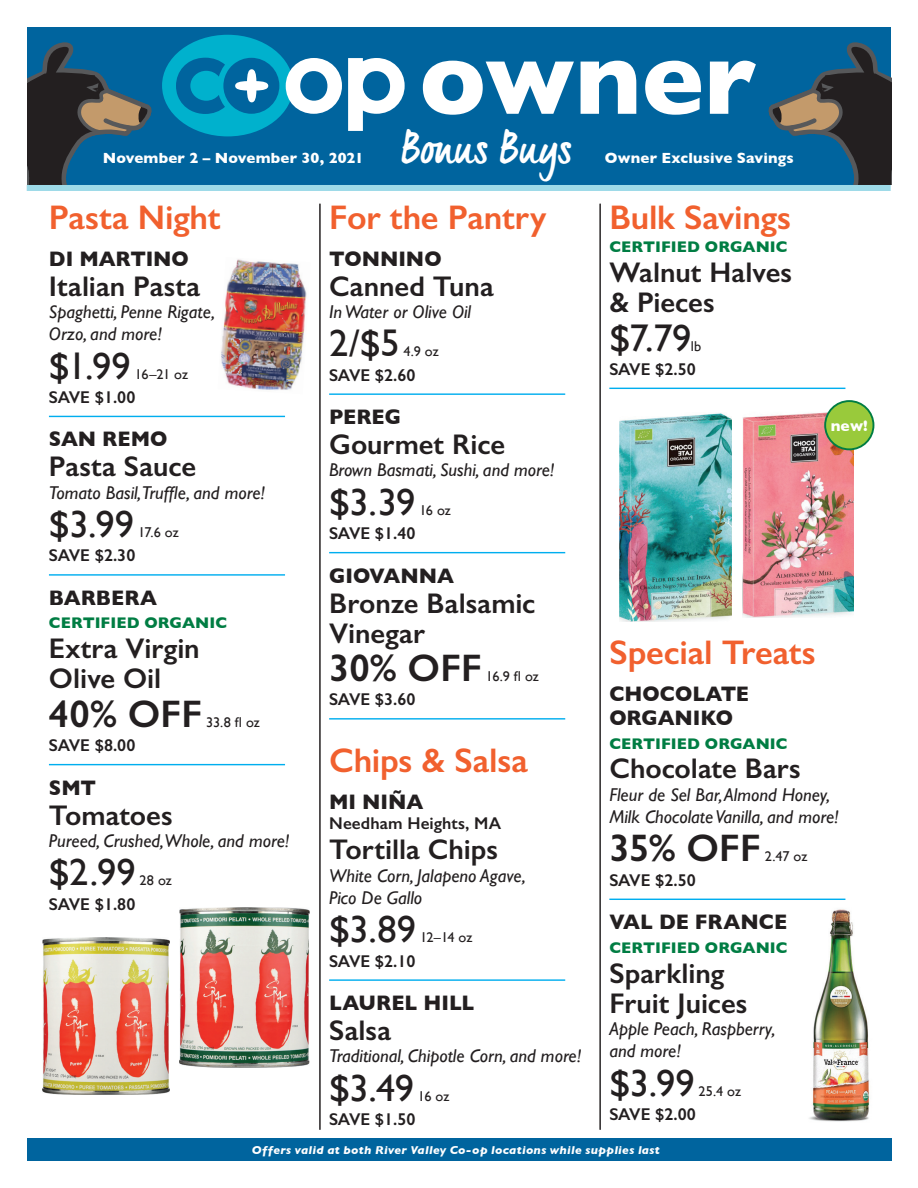
<style>
.page{position:relative;width:918px;height:1188px;background:#fff}
.page>*{position:absolute;margin:0;border:0;box-sizing:border-box;transform-origin:0 0}
.t1{font:700 105px "Gill Sans";color:#fff}
.t2{font:700 44.25px "Quintus";letter-spacing:.03em;color:#fff}
.t3{font:38.55px "Gill Sans";color:#231f20}
.t4{font:600 38.55px "Gill Sans";letter-spacing:.005em;color:#231f20}
.t5{font:600 34.2px "Gill Sans";letter-spacing:-.005em;color:#f1602e}
.t6{font:600 28.5px/30px "Gill Sans";color:#231f20}
.t7{font:700 21.45px/24.3px "Gill Sans";letter-spacing:-.005em;color:#231f20;scale:.95 1}
.t8{font:italic 18.6px/22.2px "Gill Sans";color:#231f20}
.t9{font:600 17.1px "Gill Sans";color:#231f20}
.t10{font:700 15.75px "Gill Sans";letter-spacing:.005em;color:#007d43}
.t11{font:700 15.45px "Gill Sans";color:#fff}
.t12{font:700 15px "Gill Sans";letter-spacing:.01em;color:#fff}
.t13{font:14.25px "Gill Sans";color:#231f20}
.t14{font:italic 700 11.55px "Gill Sans";letter-spacing:.02em;color:#fff;scale:1.05 1}
</style>
<div class="page">
<div style="left:27px;top:27px;width:864px;height:158px;background:#00649e"></div>
<svg style="left:768px;top:42px;width:123px;height:143px"></svg>
<div style="left:162px;top:35px;width:131px;height:101px;background:#00b1cd;border-radius:50%"></div>
<svg style="left:286px;top:58px;width:56px;height:56px"></svg>
<svg style="left:348px;top:58px;width:57px;height:73px"></svg>
<svg style="left:27px;top:40px;width:252px;height:145px"></svg>
<div style="left:27px;top:185px;width:864px;height:6px;background:#9ddae8"></div>
<div style="left:27px;top:1138px;width:865px;height:23px;background:#00649e"></div>
<hr style="left:49px;top:416px;width:236px;height:1px;background:#00aeef">
<hr style="left:49px;top:574px;width:236px;height:2px;background:#00aeef">
<hr style="left:49px;top:764px;width:236px;height:1px;background:#00aeef">
<hr style="left:329px;top:393px;width:236px;height:2px;background:#00aeef">
<hr style="left:329px;top:552px;width:236px;height:1px;background:#00aeef">
<hr style="left:329px;top:718px;width:236px;height:2px;background:#00aeef">
<hr style="left:329px;top:979px;width:236px;height:2px;background:#00aeef">
<hr style="left:609px;top:388px;width:236px;height:1px;background:#00aeef">
<hr style="left:609px;top:899px;width:236px;height:1px;background:#00aeef">
<hr style="left:320px;top:204px;width:1px;height:926px;background:#231f20">
<hr style="left:600px;top:204px;width:1px;height:926px;background:#231f20">
<img style="left:619px;top:413px;width:113px;height:209px">
<img style="left:743px;top:412px;width:111px;height:205px">
<div style="left:825px;top:401px;width:48px;height:48px;background:#99ca3b;border-radius:50%"></div>
<div style="left:824px;top:400px;width:50px;height:50px;border:2px solid #007d43;border-radius:50%"></div>
<img style="left:42px;top:938px;width:128px;height:157px">
<img style="left:180px;top:907px;width:130px;height:160px">
<img style="left:221px;top:259px;width:86px;height:131px">
<img style="left:809px;top:909px;width:61px;height:213px">
<p class="t12" style="left:103px;top:146px;width:263px">November 2 – November 30, 2021</p>
<h1 class="t1" style="left:419px;top:-5px;width:338px">owner</h1>
<h2 class="t2" style="left:402px;top:113px;width:172px">Bonus Buys</h2>
<p class="t12" style="left:605px;top:146px;width:190px">Owner Exclusive Savings</p>
<h3 class="t5" style="left:49px;top:196px;width:173px">Pasta Night</h3>
<p class="t7" style="left:49px;top:246px;width:149px">DI MARTINO</p>
<h3 class="t6" style="left:49px;top:271px;width:153px">Italian Pasta</h3>
<p class="t8" style="left:49px;top:300px;width:168px">Spaghetti, Penne Rigate,<br>Orzo, and more!</p>
<h3 class="t3" style="left:49px;top:343px;width:83px">$1.99</h3>
<p class="t13" style="left:135px;top:365px;width:55px">16–21 oz</p>
<p class="t9" style="left:49px;top:387px;width:88px">SAVE $1.00</p>
<p class="t7" style="left:49px;top:427px;width:126px">SAN REMO</p>
<h3 class="t6" style="left:49px;top:451px;width:149px">Pasta Sauce</h3>
<p class="t8" style="left:49px;top:481px;width:218px">Tomato Basil,Truffle, and more!</p>
<h3 class="t3" style="left:49px;top:501px;width:87px">$3.99</h3>
<p class="t13" style="left:138px;top:524px;width:42px">17.6 oz</p>
<p class="t9" style="left:49px;top:545px;width:88px">SAVE $2.30</p>
<p class="t7" style="left:49px;top:585px;width:115px">BARBERA</p>
<p class="t10" style="left:49px;top:611px;width:180px">CERTIFIED ORGANIC</p>
<h3 class="t6" style="left:49px;top:633px;width:152px">Extra Virgin<br>Olive Oil</h3>
<h3 class="t4" style="left:49px;top:690px;width:155px">40% OFF</h3>
<p class="t13" style="left:206px;top:714px;width:55px">33.8 fl oz</p>
<p class="t9" style="left:49px;top:735px;width:88px">SAVE $8.00</p>
<p class="t7" style="left:49px;top:775px;width:51px">SMT</p>
<h3 class="t6" style="left:49px;top:800px;width:125px">Tomatoes</h3>
<p class="t8" style="left:49px;top:829px;width:242px">Pureed, Crushed,Whole, and more!</p>
<h3 class="t3" style="left:49px;top:850px;width:88px">$2.99</h3>
<p class="t13" style="left:140px;top:872px;width:34px">28 oz</p>
<p class="t9" style="left:49px;top:893px;width:88px">SAVE $1.80</p>
<h3 class="t5" style="left:329px;top:196px;width:219px">For the Pantry</h3>
<p class="t7" style="left:329px;top:246px;width:120px">TONNINO</p>
<h3 class="t6" style="left:329px;top:271px;width:166px">Canned Tuna</h3>
<p class="t8" style="left:329px;top:300px;width:143px">In Water or Olive Oil</p>
<h3 class="t3" style="left:329px;top:321px;width:72px">2/$5</h3>
<p class="t13" style="left:404px;top:343px;width:37px">4.9 oz</p>
<p class="t9" style="left:329px;top:364px;width:88px">SAVE $2.60</p>
<p class="t7" style="left:329px;top:404px;width:77px">PEREG</p>
<h3 class="t6" style="left:329px;top:429px;width:178px">Gourmet Rice</h3>
<p class="t8" style="left:329px;top:459px;width:227px">Brown Basmati, Sushi, and more!</p>
<h3 class="t3" style="left:329px;top:479px;width:88px">$3.39</h3>
<p class="t13" style="left:419px;top:502px;width:33px">16 oz</p>
<p class="t9" style="left:329px;top:523px;width:88px">SAVE $1.40</p>
<p class="t7" style="left:329px;top:563px;width:133px">GIOVANNA</p>
<h3 class="t6" style="left:329px;top:588px;width:208px">Bronze Balsamic<br>Vinegar</h3>
<h3 class="t4" style="left:329px;top:645px;width:154px">30% OFF</h3>
<p class="t13" style="left:486px;top:668px;width:54px">16.9 fl oz</p>
<p class="t9" style="left:329px;top:689px;width:88px">SAVE $3.60</p>
<h3 class="t5" style="left:329px;top:740px;width:200px">Chips &amp; Salsa</h3>
<p class="t7" style="left:329px;top:789px;width:101px">MI NIÑA</p>
<p class="t9" style="left:329px;top:813px;width:173px">Needham Heights, MA</p>
<h3 class="t6" style="left:329px;top:834px;width:170px">Tortilla Chips</h3>
<p class="t8" style="left:329px;top:864px;width:198px">White Corn, Jalapeno Agave,<br>Pico De Gallo</p>
<h3 class="t3" style="left:329px;top:907px;width:88px">$3.89</h3>
<p class="t13" style="left:420px;top:929px;width:54px">12–14 oz</p>
<p class="t9" style="left:329px;top:950px;width:88px">SAVE $2.10</p>
<p class="t7" style="left:329px;top:990px;width:154px">LAUREL HILL</p>
<h3 class="t6" style="left:329px;top:1015px;width:63px">Salsa</h3>
<p class="t8" style="left:329px;top:1045px;width:254px">Traditional, Chipotle Corn, and more!</p>
<h3 class="t3" style="left:329px;top:1065px;width:86px">$3.49</h3>
<p class="t13" style="left:418px;top:1088px;width:33px">16 oz</p>
<p class="t9" style="left:329px;top:1109px;width:88px">SAVE $1.50</p>
<h3 class="t5" style="left:609px;top:196px;width:183px">Bulk Savings</h3>
<p class="t10" style="left:609px;top:234px;width:180px">CERTIFIED ORGANIC</p>
<h3 class="t6" style="left:609px;top:257px;width:184px">Walnut Halves &amp; Pieces</h3>
<h3 class="t3" style="left:609px;top:315px;width:84px">$7.79</h3>
<p class="t13" style="left:691px;top:337px;width:12px">lb</p>
<p class="t9" style="left:609px;top:359px;width:88px">SAVE $2.50</p>
<p class="t11" style="left:831px;top:413px;width:38px">new!</p>
<h3 class="t5" style="left:609px;top:631px;width:208px">Special Treats</h3>
<p class="t7" style="left:609px;top:681px;width:149px">CHOCOLATE<br>ORGANIKO</p>
<p class="t10" style="left:609px;top:731px;width:180px">CERTIFIED ORGANIC</p>
<h3 class="t6" style="left:609px;top:754px;width:193px">Chocolate Bars</h3>
<p class="t8" style="left:609px;top:783px;width:231px">Fleur de Sel Bar, Almond Honey,<br>Milk Chocolate Vanilla, and more!</p>
<h3 class="t4" style="left:609px;top:825px;width:153px">35% OFF</h3>
<p class="t13" style="left:765px;top:848px;width:44px">2.47 oz</p>
<p class="t9" style="left:609px;top:870px;width:88px">SAVE $2.50</p>
<p class="t7" style="left:609px;top:909px;width:189px">VAL DE FRANCE</p>
<p class="t10" style="left:609px;top:935px;width:180px">CERTIFIED ORGANIC</p>
<h3 class="t6" style="left:609px;top:958px;width:140px">Sparkling<br>Fruit Juices</h3>
<p class="t8" style="left:609px;top:1018px;width:167px">Apple Peach, Raspberry, and more!</p>
<h3 class="t3" style="left:609px;top:1060px;width:87px">$3.99</h3>
<p class="t13" style="left:699px;top:1083px;width:44px">25.4 oz</p>
<p class="t9" style="left:609px;top:1104px;width:88px">SAVE $2.00</p>
<p class="t14" style="left:252px;top:1143px;width:390px">Offers valid at both River Valley Co-op locations while supplies last</p>
</div>
